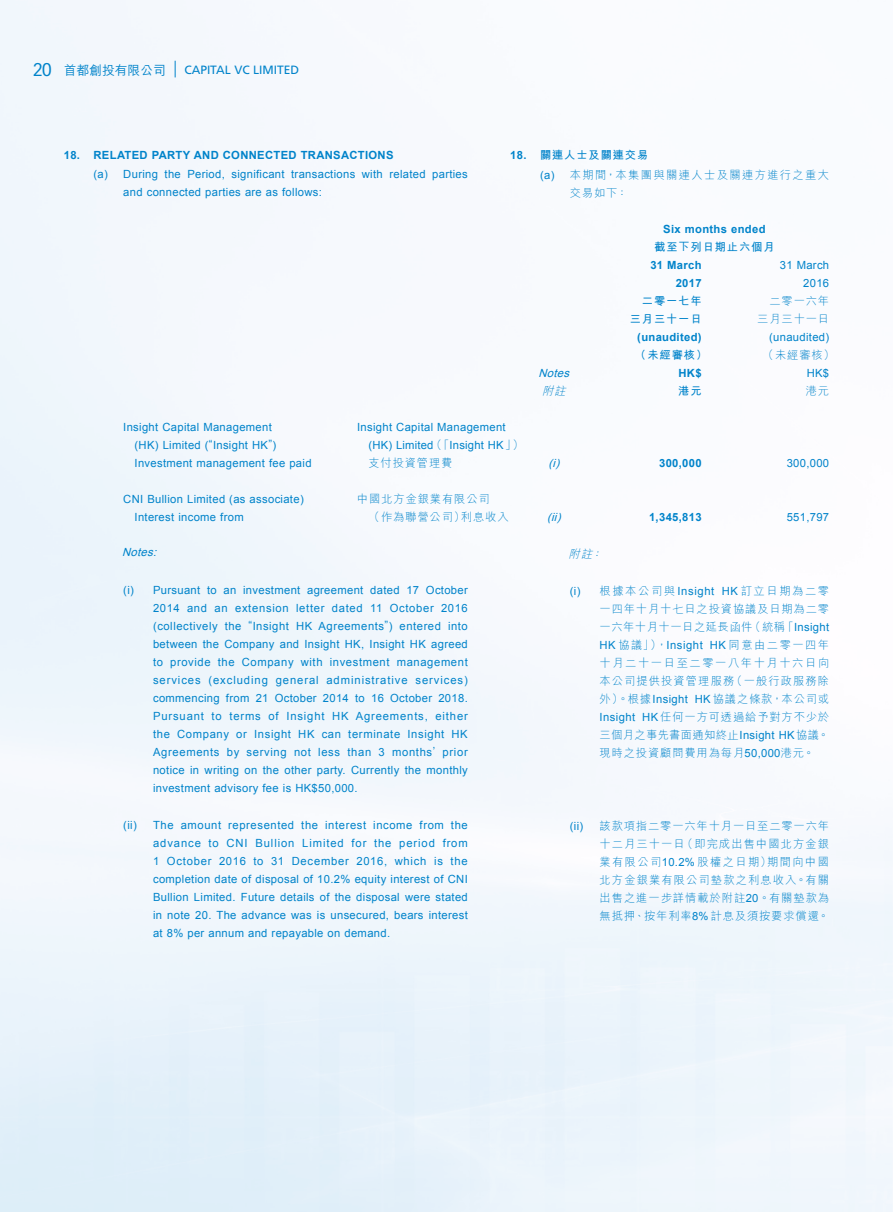
<style>
.page{position:relative;width:893px;height:1212px;background:#fff}
.page>*{position:absolute;margin:0;border:0;box-sizing:border-box;transform-origin:0 0}
.t1{font:500 12.75px "M Hei HK";color:#0083ca}
.t2{font:12px "Frutiger LT Std";color:#0083ca}
._05_Notes{font:11.25px/18px "Arial";letter-spacing:.03em;color:#0083ca;text-align:justify}
.C_Note{font:300 11.25px/18px "M Hei HK";letter-spacing:.08em;color:#0083ca;text-align:justify}
._51_Table_Notes{font:11.25px/18px "Arial";letter-spacing:.03em;color:#0083ca}
._51_Table_Notes-2{font:700 11.25px "Arial";letter-spacing:.03em;color:#0083ca}
._51_Table_Notes-3{font:300 11.25px/18px "M Hei HK";letter-spacing:.08em;color:#0083ca}
._06_Notes_HD1{font:700 11.25px "Arial";letter-spacing:.03em;color:#0083ca}
.C_Note-2{font:300 11.25px/18px "M Hei HK";letter-spacing:.125em;color:#0083ca}
._51_Table_Notes-4{font:700 11.25px "M Hei HK";letter-spacing:.08em;color:#0083ca}
.C_Note_HD_1{font:700 11.25px "M Hei HK";letter-spacing:.08em;color:#0083ca}
._51_Table_Notes-5{font:italic 11.25px "Arial";color:#0083ca}
._05_Notes-2{font:italic 11.25px "Arial";color:#0083ca}
.C_Note-3{font:11.25px "Arial";color:#0083ca}
.C_Note-4{font:italic 300 11.25px "M Hei HK";color:#0083ca}
._51_Table_Notes-6{font:italic 300 11.25px "M Hei HK";color:#0083ca}
.s1{font-family:"Vectora LT Std";font-weight:400;font-size:18px}
.s2{font-family:"Arial"}
.s3{font-family:"Arial";font-weight:400}
.s4{font-family:"M Hei HK";font-weight:300}
</style>
<div class="page">
<svg style="left:175px;top:61px;width:1px;height:16px"></svg>
<p class="t1" style="left:33px;top:61px;width:134px"><span class="s1">20</span> 首都創投有限公司</p>
<p class="t2" style="left:184px;top:63px;width:116px">CAPITAL VC LIMITED</p>
<p class="_06_Notes_HD1" style="left:64px;top:148px;width:331px">18. RELATED PARTY AND CONNECTED TRANSACTIONS</p>
<p class="_05_Notes" style="left:123px;top:166px;width:346px;line-height:17.2px;text-indent:-30px">(a) During the Period, significant transactions with related parties and connected parties are as follows:</p>
<p class="C_Note_HD_1" style="left:510px;top:147px;width:140px"><span class="s2">18.</span> 關連人士及關連交易</p>
<p class="C_Note-2" style="left:570px;top:166px;width:261px;text-indent:-30px"><span class="s3">(a)</span> 本期間，本集團與關連人士及關連方進行之重大交易如下：</p>
<p class="_51_Table_Notes-2" style="left:663px;top:221px;width:104px">Six months ended</p>
<p class="_51_Table_Notes-4" style="left:654px;top:238px;width:122px">截至下列日期止六個月</p>
<p class="_51_Table_Notes-2" style="left:650px;top:257px;width:53px">31 March</p>
<p class="_51_Table_Notes" style="left:780px;top:256px;width:51px">31 March</p>
<p class="_51_Table_Notes-2" style="left:676px;top:275px;width:27px">2017</p>
<p class="_51_Table_Notes" style="left:803px;top:274px;width:27px">2016</p>
<p class="_51_Table_Notes-4" style="left:642px;top:292px;width:61px">二零一七年</p>
<p class="_51_Table_Notes-3" style="left:769px;top:291px;width:61px">二零一六年</p>
<p class="_51_Table_Notes-4" style="left:630px;top:310px;width:73px">三月三十一日</p>
<p class="_51_Table_Notes-3" style="left:757px;top:309px;width:73px">三月三十一日</p>
<p class="_51_Table_Notes-2" style="left:637px;top:329px;width:66px">(unaudited)</p>
<p class="_51_Table_Notes" style="left:769px;top:328px;width:62px">(unaudited)</p>
<p class="_51_Table_Notes-4" style="left:635px;top:346px;width:74px">（未經審核）</p>
<p class="_51_Table_Notes-3" style="left:762px;top:345px;width:74px">（未經審核）</p>
<p class="_51_Table_Notes-5" style="left:538px;top:365px;width:36px">Notes</p>
<p class="_51_Table_Notes-2" style="left:678px;top:365px;width:25px">HK$</p>
<p class="_51_Table_Notes" style="left:807px;top:364px;width:24px">HK$</p>
<p class="_51_Table_Notes-6" style="left:542px;top:385px;width:28px">附註</p>
<p class="_51_Table_Notes-4" style="left:678px;top:382px;width:25px">港元</p>
<p class="_51_Table_Notes-3" style="left:806px;top:381px;width:25px">港元</p>
<p class="_51_Table_Notes" style="left:135px;top:418px;width:179px;text-indent:-11px">Insight Capital Management<br>(HK) Limited (“Insight HK”)<br>Investment management fee paid</p>
<p class="_51_Table_Notes" style="left:368px;top:418px;width:157px;text-indent:-11px">Insight Capital Management (HK) Limited<span class="s4">（「</span>Insight HK<span class="s4">」）支付投資管理費</span></p>
<p class="_51_Table_Notes" style="left:135px;top:490px;width:171px;text-indent:-11px">CNI Bullion Limited (as associate)<br>Interest income from</p>
<p class="_51_Table_Notes-3" style="left:368px;top:489px;width:142px;text-indent:-11px">中國北方金銀業有限公司<br>（作為聯營公司）利息收入</p>
<p class="_05_Notes-2" style="left:122px;top:545px;width:40px">Notes:</p>
<p class="_05_Notes" style="left:153px;top:581px;width:316px;text-indent:-30px">(i) Pursuant to an investment agreement dated 17 October 2014 and an extension letter dated 11 October 2016 (collectively the “Insight HK Agreements”) entered into between the Company and Insight HK, Insight HK agreed to provide the Company with investment management services (excluding general administrative services) commencing from 21 October 2014 to 16 October 2018.<br>Pursuant to terms of Insight HK Agreements, either the Company or Insight HK can terminate Insight HK Agreements by serving not less than 3 months’ prior notice in writing on the other party. Currently the monthly investment advisory fee is HK$50,000.</p>
<p class="_05_Notes" style="left:123px;top:816px;width:15px">(ii)</p>
<p class="_05_Notes" style="left:153px;top:816px;width:316px">The amount represented the interest income from the advance to CNI Bullion Limited for the period from 1 October 2016 to 31 December 2016, which is the completion date of disposal of 10.2% equity interest of CNI Bullion Limited. Future details of the disposal were stated in note 20. The advance was is unsecured, bears interest at 8% per annum and repayable on demand.</p>
<p class="_51_Table_Notes-5" style="left:548px;top:455px;width:16px">(i)</p>
<p class="_51_Table_Notes-2" style="left:659px;top:455px;width:44px">300,000</p>
<p class="_51_Table_Notes" style="left:787px;top:454px;width:44px">300,000</p>
<p class="_51_Table_Notes-5" style="left:547px;top:509px;width:19px">(ii)</p>
<p class="_51_Table_Notes-2" style="left:649px;top:509px;width:54px">1,345,813</p>
<p class="_51_Table_Notes" style="left:787px;top:508px;width:44px">551,797</p>
<p class="C_Note-4" style="left:569px;top:548px;width:38px">附註：</p>
<p class="C_Note" style="left:600px;top:582px;width:231px;text-indent:-30px"><span class="s3">(i)</span> 根據本公司與<span class="s3">Insight HK</span>訂立日期為二零一四年十月十七日之投資協議及日期為二零一六年十月十一日之延長函件（統稱「<span class="s3">Insight HK</span> 協議」），<span class="s3">Insight HK</span> 同意由二零一四年十月二十一日至二零一八年十月十六日向本公司提供投資管理服務（一般行政服務除外）。根據<span class="s3">Insight HK</span> 協議之條款，本公司或<span class="s3">Insight HK</span>任何一方可透過給予對方不少於三個月之事先書面通知終止<span class="s3">Insight HK</span>協議。現時之投資顧問費用為每月<span class="s3">50,000</span>港元。</p>
<p class="C_Note-3" style="left:570px;top:819px;width:15px">(ii)</p>
<p class="C_Note" style="left:600px;top:817px;width:231px">該款項指二零一六年十月一日至二零一六年十二月三十一日（即完成出售中國北方金銀業有限公司<span class="s3">10.2%</span>股權之日期）期間向中國北方金銀業有限公司墊款之利息收入。有關出售之進一步詳情載於附註<span class="s3">20</span>。有關墊款為無抵押、按年利率<span class="s3">8%</span>計息及須按要求償還。</p>
</div>
